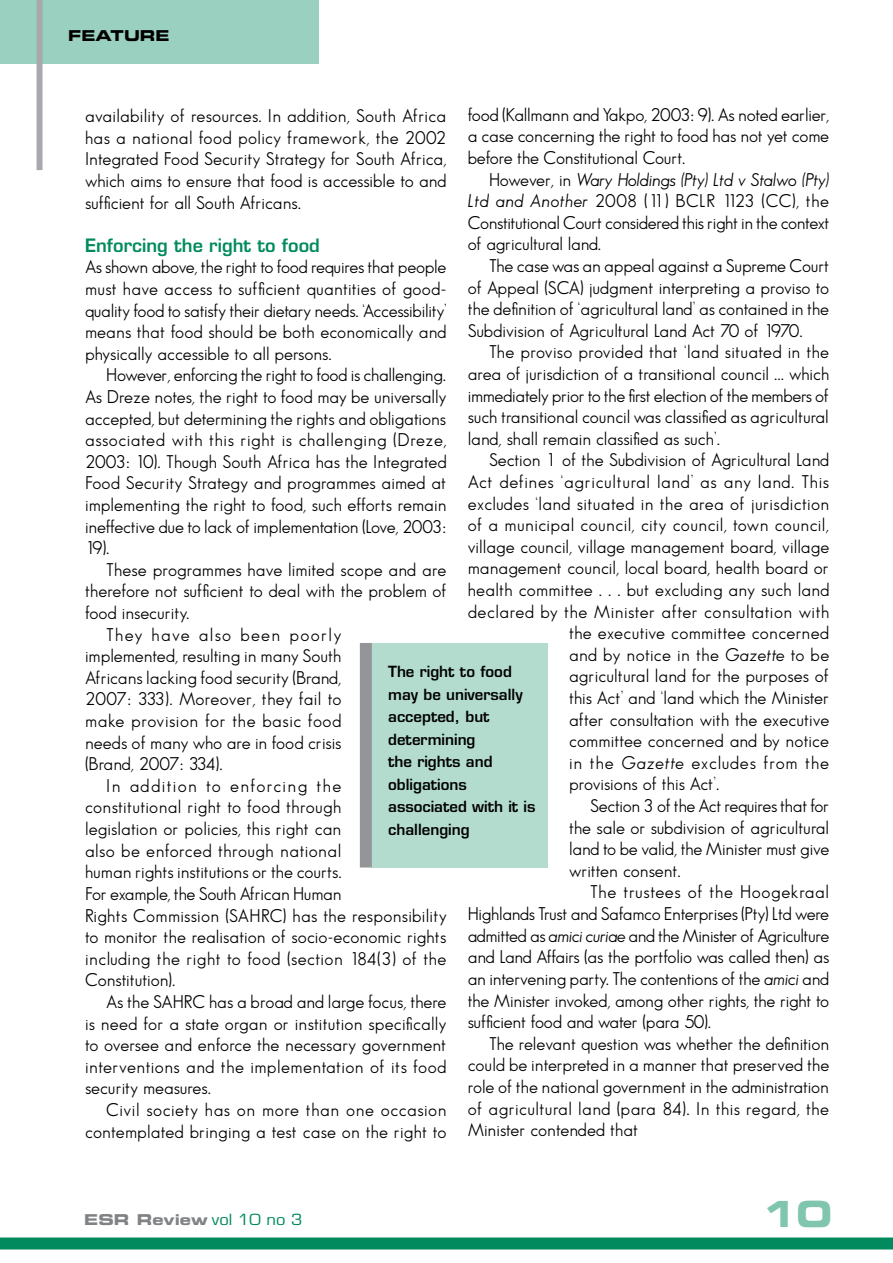
<style>
.page{position:relative;width:893px;height:1263px;background:#fff}
.page>*{position:absolute;margin:0;border:0;box-sizing:border-box;transform-origin:0 0}
.t1{font:36px "Eurostile Bold Extended Two";color:#80c5ae}
.t2{font:18px/21.6px "Sans Serif Book FLF";color:#000;text-align:justify}
.t3{font:18px "Sans Serif Book FLF";letter-spacing:.025em;color:#000}
.t4{font:18px "Sans Serif Book FLF";letter-spacing:.02em;color:#000}
.t5{font:18px "Sans Serif Book FLF";letter-spacing:.03em;color:#000}
.t6{font:18px "Sans Serif Book FLF";letter-spacing:.035em;color:#000}
.t7{font:18px "Sans Serif Book FLF";letter-spacing:-.02em;color:#000}
.t8{font:18px "Sans Serif Book FLF";letter-spacing:.05em;color:#000}
.t9{font:18px "Sans Serif Book FLF";letter-spacing:.08em;color:#000}
.t10{font:600 18px "Eurostile";color:#008a5e}
.t11{font:18px "Sans Serif Book FLF";letter-spacing:.075em;color:#000}
.t12{font:18px "Sans Serif Book FLF";letter-spacing:-.04em;color:#000}
.t13{font:600 15px/22.5px "Eurostile";color:#000}
.t14{font:15px "Eurostile Bold Extended Two";color:#808284}
.t15{font:15px "Eurostile Bold Extended Two";color:#000}
.s1{font-style:italic}
.s2{font-family:"Eurostile";color:#008a5e}
</style>
<div class="page">
<div style="left:0;top:0;width:319px;height:64px;background:#99d0bf"></div>
<div style="left:37px;top:0;width:6px;height:170px;background:#a7a9ac"></div>
<div style="left:0;top:1237px;width:893px;height:12px;background:#008a5e"></div>
<div style="left:371px;top:643px;width:177px;height:224px;background:#b3dccf"></div>
<div style="left:360px;top:643px;width:12px;height:224px;background:#939598"></div>
<p class="t15" style="left:68px;top:25px;width:103px">FEATURE</p>
<p class="t2" style="left:468px;top:103px;width:363px">food (Kallmann and Yakpo, 2003: 9). As noted earlier, a case concerning the right to food has not yet come before the Constitutional Court.</p>
<p class="t2" style="left:468px;top:168px;width:363px;text-indent:21px">However, in <span class="s1">Wary Holdings (Pty) Ltd v Stalwo (Pty)<br>Ltd and Another</span> 2008 (11) BCLR 1123 (CC), the Constitutional Court considered this right in the context of agricultural land.</p>
<p class="t2" style="left:468px;top:255px;width:363px;text-indent:21px">The case was an appeal against a Supreme Court of Appeal (SCA) judgment interpreting a proviso to the definition of ‘agricultural land’ as contained in the Subdivision of Agricultural Land Act 70 of 1970.</p>
<p class="t2" style="left:468px;top:341px;width:363px;text-indent:21px">The proviso provided that ‘land situated in the area of jurisdiction of a transitional council ... which immediately prior to the first election of the members of such transitional council was classified as agricultural land, shall remain classified as such’.</p>
<p class="t2" style="left:489px;top:449px;width:342px">Section 1 of the Subdivision of Agricultural Land</p>
<p class="t6" style="left:468px;top:471px;width:363px">Act defines ‘agricultural land’ as any land. This</p>
<p class="t3" style="left:468px;top:493px;width:363px">excludes ‘land situated in the area of jurisdiction</p>
<p class="t4" style="left:468px;top:515px;width:363px">of a municipal council, city council, town council,</p>
<p class="t2" style="left:468px;top:535px;width:363px">village council, village management board, village</p>
<p class="t2" style="left:468px;top:557px;width:363px">management council, local board, health board or</p>
<p class="t2" style="left:468px;top:579px;width:363px">health committee . . . but excluding any such land</p>
<p class="t5" style="left:468px;top:601px;width:363px">declared by the Minister after consultation with</p>
<p class="t4" style="left:569px;top:623px;width:262px">the executive committee concerned</p>
<p class="t4" style="left:569px;top:644px;width:262px">and by notice in the <span class="s1">Gazette</span> to be</p>
<p class="t2" style="left:569px;top:665px;width:261px">agricultural land for the purposes of</p>
<p class="t2" style="left:569px;top:687px;width:262px">this Act’ and ‘land which the Minister</p>
<p class="t2" style="left:569px;top:708px;width:262px">after consultation with the executive</p>
<p class="t2" style="left:569px;top:730px;width:261px">committee concerned and by notice</p>
<p class="t8" style="left:569px;top:752px;width:262px">in the <span class="s1">Gazette</span> excludes from the</p>
<p class="t2" style="left:569px;top:773px;width:152px">provisions of this Act’.</p>
<p class="t2" style="left:590px;top:795px;width:241px">Section 3 of the Act requires that for</p>
<p class="t2" style="left:569px;top:816px;width:262px">the sale or subdivision of agricultural</p>
<p class="t2" style="left:569px;top:838px;width:262px">land to be valid, the Minister must give</p>
<p class="t2" style="left:569px;top:859px;width:113px">written consent.</p>
<p class="t6" style="left:590px;top:882px;width:240px">The trustees of the Hoogekraal</p>
<p class="t2" style="left:468px;top:903px;width:363px">Highlands Trust and Safamco Enterprises (Pty) Ltd were</p>
<p class="t7" style="left:468px;top:925px;width:363px">admitted as <span class="s1">amici curiae</span> and the Minister of Agriculture</p>
<p class="t2" style="left:468px;top:946px;width:363px">and Land Affairs (as the portfolio was called then) as</p>
<p class="t2" style="left:468px;top:967px;width:363px">an intervening party. The contentions of the <span class="s1">amici</span> and</p>
<p class="t2" style="left:468px;top:989px;width:363px">the Minister invoked, among other rights, the right to</p>
<p class="t2" style="left:468px;top:1011px;width:245px">sufficient food and water (para 50).</p>
<p class="t2" style="left:489px;top:1032px;width:342px">The relevant question was whether the definition</p>
<p class="t2" style="left:468px;top:1054px;width:363px">could be interpreted in a manner that preserved the</p>
<p class="t2" style="left:468px;top:1075px;width:363px">role of the national government in the administration</p>
<p class="t3" style="left:468px;top:1098px;width:363px">of agricultural land (para 84). In this regard, the</p>
<p class="t2" style="left:468px;top:1119px;width:172px">Minister contended that</p>
<p class="t2" style="left:85px;top:105px;width:363px">availability of resources. In addition, South Africa has a national food policy framework, the 2002<br>Integrated Food Security Strategy for South Africa, which aims to ensure that food is accessible to and sufficient for all South Africans.</p>
<p class="t10" style="left:85px;top:234px;width:236px">Enforcing the right to food</p>
<p class="t2" style="left:85px;top:256px;width:363px">As shown above, the right to food requires that people must have access to sufficient quantities of good&shy;quality food to satisfy their dietary needs. ‘Accessibility’ means that food should be both economically and physically accessible to all persons.</p>
<p class="t2" style="left:85px;top:364px;width:363px;text-indent:21px">However, enforcing the right to food is challenging.<br>As Dreze notes, the right to food may be universally accepted, but determining the rights and obligations associated with this right is challenging (Dreze, 2003: 10). Though South Africa has the Integrated Food Security Strategy and programmes aimed at implementing the right to food, such efforts remain ineffective due to lack of implementation (Love, 2003:<br>19).</p>
<p class="t2" style="left:106px;top:559px;width:342px">These programmes have limited scope and are</p>
<p class="t2" style="left:85px;top:580px;width:363px">therefore not sufficient to deal with the problem of</p>
<p class="t2" style="left:85px;top:602px;width:106px">food insecurity.</p>
<p class="t11" style="left:106px;top:624px;width:237px">They have also been poorly</p>
<p class="t2" style="left:85px;top:645px;width:258px">implemented, resulting in many South</p>
<p class="t2" style="left:85px;top:667px;width:258px">Africans lacking food security (Brand,</p>
<p class="t2" style="left:85px;top:688px;width:258px">2007: 333). Moreover, they fail to</p>
<p class="t5" style="left:85px;top:711px;width:258px">make provision for the basic food</p>
<p class="t2" style="left:85px;top:731px;width:258px">needs of many who are in food crisis</p>
<p class="t12" style="left:85px;top:754px;width:139px">(Brand, 2007: 334).</p>
<p class="t9" style="left:106px;top:775px;width:237px">In addition to enforcing the</p>
<p class="t4" style="left:85px;top:797px;width:258px">constitutional right to food through</p>
<p class="t2" style="left:85px;top:818px;width:258px">legislation or policies, this right can</p>
<p class="t3" style="left:85px;top:840px;width:258px">also be enforced through national</p>
<p class="t2" style="left:85px;top:861px;width:258px">human rights institutions or the courts.</p>
<p class="t2" style="left:85px;top:883px;width:258px">For example, the South African Human</p>
<p class="t4" style="left:85px;top:905px;width:363px">Rights Commission (SAHRC) has the responsibility</p>
<p class="t2" style="left:85px;top:926px;width:363px">to monitor the realisation of socio-economic rights</p>
<p class="t3" style="left:85px;top:948px;width:363px">including the right to food (section 184(3) of the</p>
<p class="t2" style="left:85px;top:969px;width:92px">Constitution).</p>
<p class="t2" style="left:106px;top:991px;width:342px">As the SAHRC has a broad and large focus, there</p>
<p class="t2" style="left:85px;top:1012px;width:363px">is need for a state organ or institution specifically</p>
<p class="t2" style="left:85px;top:1034px;width:363px">to oversee and enforce the necessary government</p>
<p class="t3" style="left:85px;top:1056px;width:363px">interventions and the implementation of its food</p>
<p class="t2" style="left:85px;top:1077px;width:127px">security measures.</p>
<p class="t5" style="left:106px;top:1099px;width:342px">Civil society has on more than one occasion</p>
<p class="t2" style="left:85px;top:1120px;width:363px">contemplated bringing a test case on the right to</p>
<p class="t13" style="left:388px;top:661px;width:149px">The right to food may be universally accepted, but determining<br>the rights and obligations associated with it is challenging</p>
<p class="t14" style="left:84px;top:1209px;width:220px">ESR Review <span class="s2">vol 10 no 3</span></p>
<h1 class="t1" style="left:761px;top:1188px;width:73px">10</h1>
</div>
